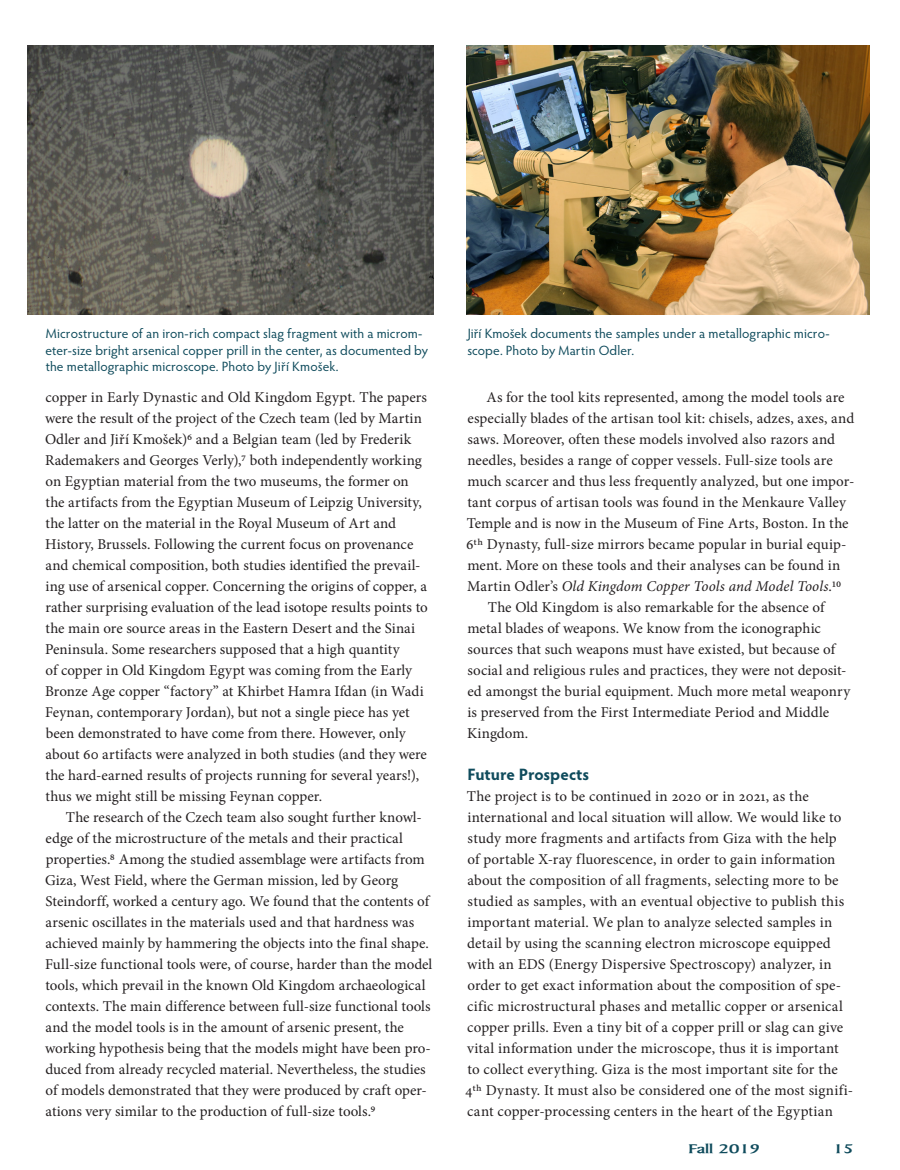
<style>
.page{position:relative;width:900px;height:1170px;background:#fff}
.page>*{position:absolute;margin:0;border:0;box-sizing:border-box;transform-origin:0 0}
.Body_head{font:700 16.5px "Hypatia Sans Pro";letter-spacing:-.005em;color:#0f4b5c}
.Body_text{font:15px/21px "Minion Pro";letter-spacing:.005em;color:#231f20}
.Body_1st_para{font:15px/21px "Minion Pro";letter-spacing:.015em;color:#231f20}
.room_label{font:13.5px/16.2px "Hypatia Sans Pro";letter-spacing:.01em;color:#0f4b5c}
.t1{font:700 13.5px "Barrett Extended";color:#0f4b5c}
.s1{font-style:italic}
</style>
<div class="page">
<img style="left:467px;top:45px;width:403px;height:270px">
<img style="left:27px;top:45px;width:406px;height:270px">
<p class="room_label" style="left:45px;top:325px;width:384px">Microstructure of an iron-rich compact slag fragment with a microm&shy;eter-size bright arsenical copper prill in the center, as documented by the metallographic microscope. Photo by Jiří Kmošek.</p>
<p class="room_label" style="left:467px;top:325px;width:364px">Jiří Kmošek documents the samples under a metallographic micro&shy;scope. Photo by Martin Odler.</p>
<p class="Body_text" style="left:45px;top:387px;width:384px">copper in Early Dynastic and Old Kingdom Egypt. The papers were the result of the project of the Czech team (led by Martin Odler and Jiří Kmošek)6 and a Belgian team (led by Frederik Rademakers and Georges Verly),7 both independently working on Egyptian material from the two museums, the former on the artifacts from the Egyptian Museum of Leipzig University, the latter on the material in the Royal Museum of Art and History, Brussels. Following the current focus on provenance and chemical composition, both studies identified the prevail&shy;ing use of arsenical copper. Concerning the origins of copper, a rather surprising evaluation of the lead isotope results points to the main ore source areas in the Eastern Desert and the Sinai Peninsula. Some researchers supposed that a high quantity<br>of copper in Old Kingdom Egypt was coming from the Early Bronze Age copper “factory” at Khirbet Hamra Ifdan (in Wadi Feynan, contemporary Jordan), but not a single piece has yet been demonstrated to have come from there. However, only about 60 artifacts were analyzed in both studies (and they were the hard-earned results of projects running for several years!), thus we might still be missing Feynan copper.</p>
<p class="Body_text" style="left:45px;top:807px;width:389px;text-indent:21px">The research of the Czech team also sought further knowl&shy;edge of the microstructure of the metals and their practical properties.8 Among the studied assemblage were artifacts from Giza, West Field, where the German mission, led by Georg Steindorff, worked a century ago. We found that the contents of arsenic oscillates in the materials used and that hardness was achieved mainly by hammering the objects into the final shape.<br>Full-size functional tools were, of course, harder than the model tools, which prevail in the known Old Kingdom archaeological contexts. The main difference between full-size functional tools and the model tools is in the amount of arsenic present, the working hypothesis being that the models might have been pro&shy;duced from already recycled material. Nevertheless, the studies of models demonstrated that they were produced by craft oper&shy;ations very similar to the production of full-size tools.9</p>
<p class="Body_text" style="left:466px;top:387px;width:390px;text-indent:20px">As for the tool kits represented, among the model tools are especially blades of the artisan tool kit: chisels, adzes, axes, and saws. Moreover, often these models involved also razors and needles, besides a range of copper vessels. Full-size tools are much scarcer and thus less frequently analyzed, but one impor&shy;tant corpus of artisan tools was found in the Menkaure Valley Temple and is now in the Museum of Fine Arts, Boston. In the 6th Dynasty, full-size mirrors became popular in burial equip&shy;ment. More on these tools and their analyses can be found in Martin Odler’s <span class="s1">Old Kingdom Copper Tools and Model Tools</span>.10</p>
<p class="Body_text" style="left:467px;top:597px;width:385px;text-indent:21px">The Old Kingdom is also remarkable for the absence of metal blades of weapons. We know from the iconographic sources that such weapons must have existed, but because of social and religious rules and practices, they were not deposit&shy;ed amongst the burial equipment. Much more metal weaponry is preserved from the First Intermediate Period and Middle Kingdom.</p>
<p class="Body_head" style="left:468px;top:763px;width:123px">Future Prospects</p>
<p class="Body_1st_para" style="left:465px;top:786px;width:389px">The project is to be continued in 2020 or in 2021, as the international and local situation will allow. We would like to study more fragments and artifacts from Giza with the help<br>of portable X-ray fluorescence, in order to gain information about the composition of all fragments, selecting more to be studied as samples, with an eventual objective to publish this important material. We plan to analyze selected samples in detail by using the scanning electron microscope equipped with an EDS (Energy Dispersive Spectroscopy) analyzer, in order to get exact information about the composition of spe&shy;cific microstructural phases and metallic copper or arsenical copper prills. Even a tiny bit of a copper prill or slag can give vital information under the microscope, thus it is important<br>to collect everything. Giza is the most important site for the 4th Dynasty. It must also be considered one of the most signifi&shy;cant copper-processing centers in the heart of the Egyptian</p>
<p class="t1" style="left:688px;top:1140px;width:73px">Fall 2019</p>
<p class="t1" style="left:833px;top:1140px;width:22px">15</p>
</div>
